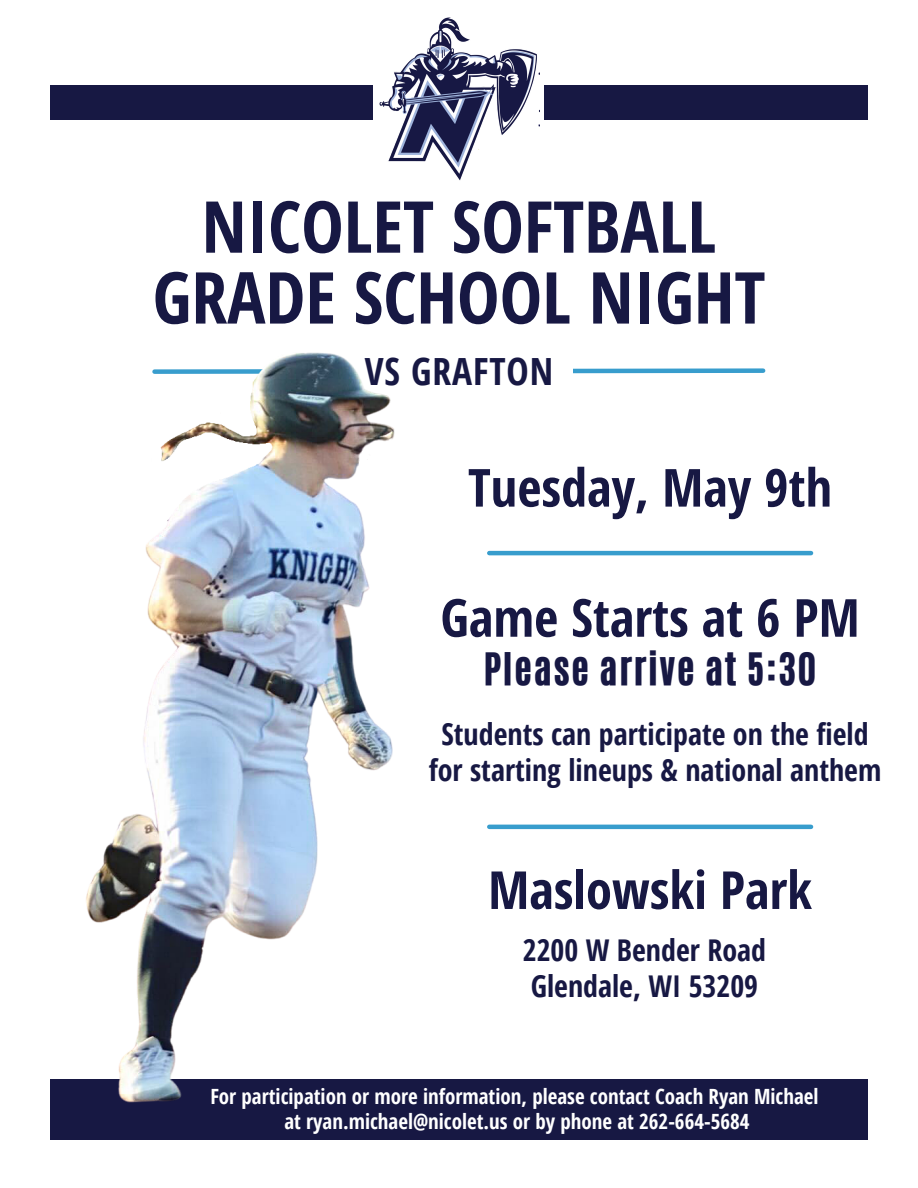
<style>
.page{position:relative;width:918px;height:1188px;background:#fff}
.page>*{position:absolute;margin:0;border:0;box-sizing:border-box;transform-origin:0 0}
.t1{font:700 71.55px/70.8px "Open Sans Condensed";color:#171843;text-align:center}
.t2{font:700 52.5px "Open Sans Condensed";color:#171843}
.t3{font:37.5px "CA Generated";letter-spacing:.05em;color:#171843}
.t4{font:700 37.5px "Open Sans Condensed";letter-spacing:.025em;color:#171843}
.t5{font:700 30px/36px "Open Sans Condensed";color:#171843}
.t6{font:700 21px/24.8px "Open Sans Condensed";color:#fff;text-align:center}
</style>
<div class="page">
<div style="left:50px;top:85px;width:818px;height:34px;background:#171843"></div>
<div style="left:374px;top:27px;width:170px;height:116px;background:#fff"></div>
<img style="left:379px;top:18px;width:160px;height:163px">
<div style="left:50px;top:1079px;width:817px;height:60px;background:#171843"></div>
<hr style="left:489px;top:551px;width:322px;height:4px;background:#389dcd">
<svg style="left:573px;top:368px;width:193px;height:6px"></svg>
<hr style="left:489px;top:825px;width:322px;height:4px;background:#389dcd">
<img style="left:86px;top:352px;width:309px;height:751px">
<h1 class="t1" style="left:153px;top:190px;width:614px">NICOLET SOFTBALL<br>GRADE SCHOOL NIGHT</h1>
<h3 class="t4" style="left:365px;top:345px;width:190px">VS GRAFTON</h3>
<h2 class="t2" style="left:468px;top:451px;width:366px">Tuesday, May 9th</h2>
<h2 class="t2" style="left:440px;top:581px;width:421px">Game Starts at 6 PM</h2>
<h3 class="t3" style="left:484px;top:643px;width:334px">Please arrive at 5:30</h3>
<h3 class="t5" style="left:429px;top:715px;width:454px;text-align:center">Students can participate on the field for starting lineups &amp; national anthem</h3>
<h2 class="t2" style="left:488px;top:853px;width:325px">Maslowski Park</h2>
<h3 class="t5" style="left:523px;top:932px;width:245px">2200 W Bender Road<br>Glendale, WI 53209</h3>
<p class="t6" style="left:210px;top:1083px;width:610px">For participation or more information, please contact Coach Ryan Michael at ryan.michael@nicolet.us or by phone at 262-664-5684</p>
</div>
